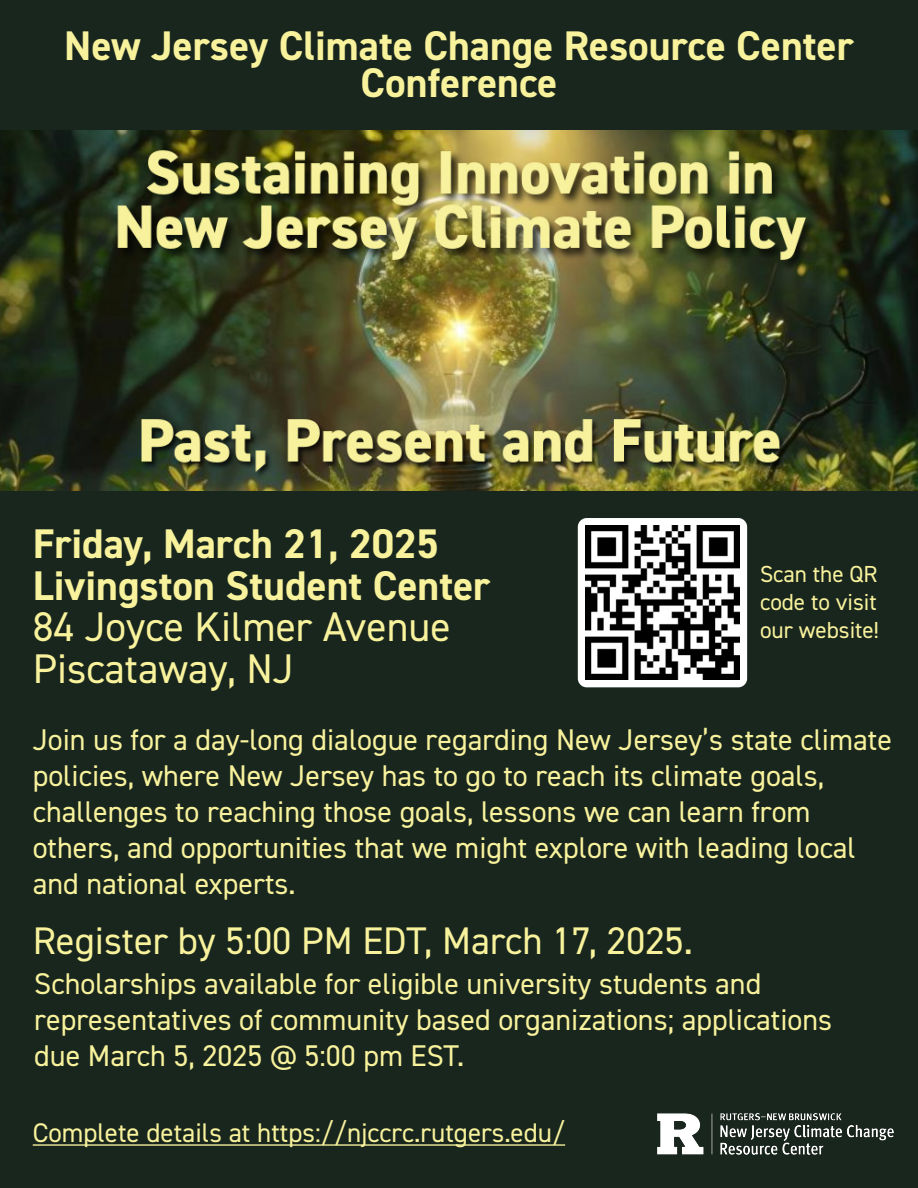
<style>
.page{position:relative;width:918px;height:1188px;background:#19261d}
.page>*{position:absolute;margin:0;border:0;box-sizing:border-box;transform-origin:0 0}
.t1{font:700 41.55px/41.5px "DIN2014";color:#f8f29d}
.t2{font:41.55px/41.5px "DIN2014";color:#f8f29d}
.t3{font:38.55px "DIN2014";color:#f8f29d}
.t4{font:30px/36px "DIN2014";color:#f8f29d}
.t5{font:27px "DIN2014";color:#f8f29d}
.t6{font:23.25px/27.9px "DIN2014";color:#f8f29d;text-align:justify}
</style>
<div class="page">
<hr style="left:33px;top:1144px;width:532px;height:2px;background:#f8f29d">
<img style="left:0;top:131px;width:918px;height:359px">
<img style="left:657px;top:1113px;width:236px;height:42px">
<svg style="left:578px;top:518px;width:169px;height:169px;background:#e4e4e4"></svg>
<img style="left:586px;top:526px;width:153px;height:153px">
<h1 class="t1" style="left:64px;top:27px;width:791px;line-height:36.9px;text-align:center">New Jersey Climate Change Resource Center<br>Conference</h1>
<h1 class="t1" style="left:33px;top:523px;width:459px">Friday, March 21, 2025<br>Livingston Student Center</h1>
<h1 class="t2" style="left:33px;top:606px;width:420px">84 Joyce Kilmer Avenue<br>Piscataway, NJ</h1>
<p class="t6" style="left:760px;top:560px;width:120px">Scan the QR code to visit our website!</p>
<p class="t4" style="left:33px;top:721px;width:861px">Join us for a day-long dialogue regarding New Jersey’s state climate policies, where New Jersey has to go to reach its climate goals, challenges to reaching those goals, lessons we can learn from others, and opportunities that we might explore with leading local and national experts.</p>
<p class="t3" style="left:33px;top:917px;width:662px">Register by 5:00 PM EDT, March 17, 2025.</p>
<p class="t4" style="left:34px;top:965px;width:799px">Scholarships available for eligible university students and representatives of community based organizations; applications due March 5, 2025 @ 5:00 pm EST.</p>
<p class="t5" style="left:33px;top:1116px;width:534px">Complete details at https://njccrc.rutgers.edu/</p>
</div>
